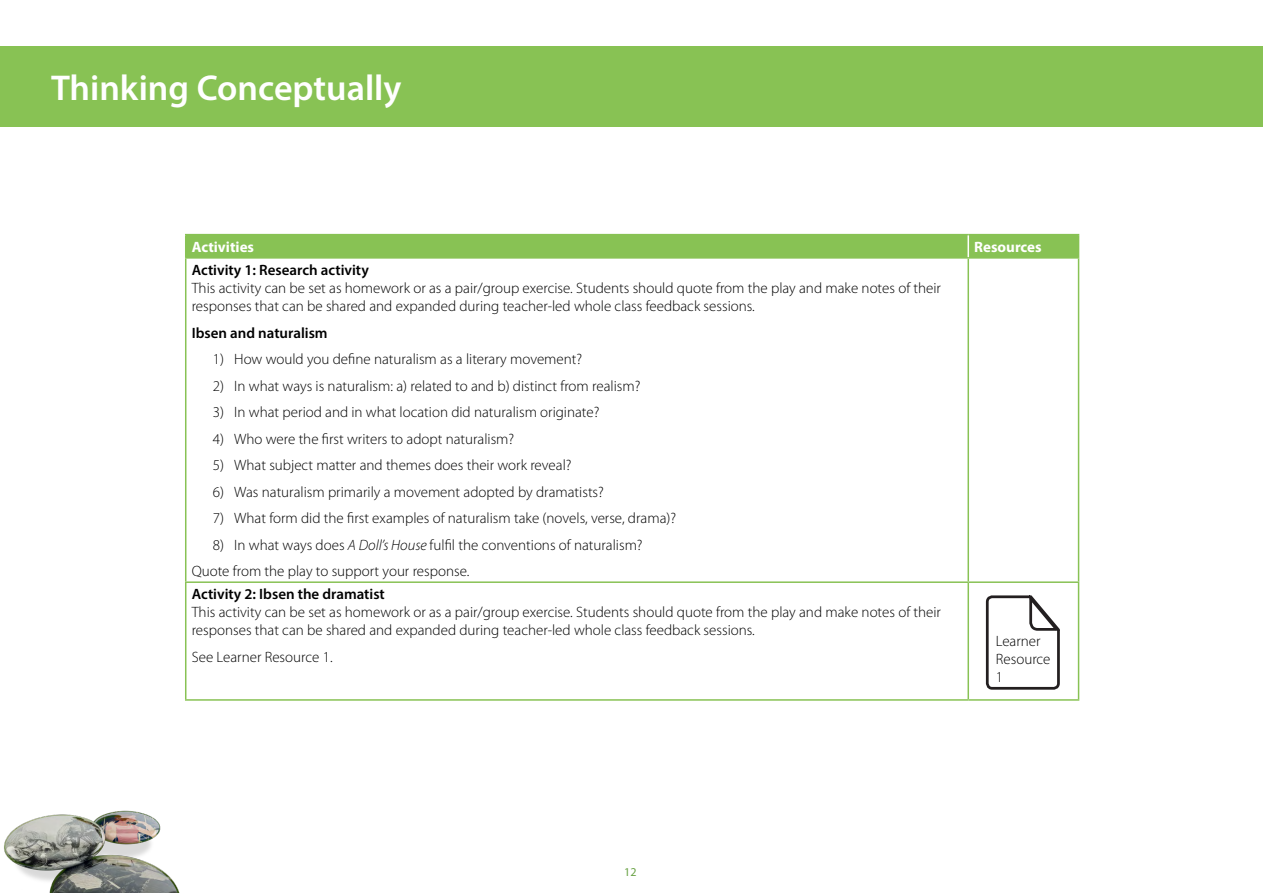
<style>
.page{position:relative;width:1263px;height:893px;background:#fff}
.page>*{position:absolute;margin:0;border:0;box-sizing:border-box;transform-origin:0 0}
.TConc_H1{font:600 36px "Myriad Pro";color:#fff}
.TConc_Body{font:300 15px/18px "Myriad Pro";color:#000}
.CC_H2{font:600 15px "Myriad Pro";color:#000}
.TCont_body{font:300 15px "Myriad Pro";color:#000}
.TCont_TableHeading{font:700 15px "Myriad Pro";color:#fff}
.TConc_Body-2{font:600 15px "Myriad Pro";color:#000}
.t1{font:12px "Myriad Pro";color:#69a245}
.s1{font-style:italic}
</style>
<div class="page">
<img style="left:4px;top:810px;width:176px;height:83px">
<hr style="left:185px;top:234px;width:783px;height:1px;background:#88c254">
<hr style="left:968px;top:234px;width:111px;height:1px;background:#88c254">
<div style="left:185px;top:235px;width:894px;height:22px;background:#88c254"></div>
<hr style="left:185px;top:257px;width:783px;height:2px;background:#88c254">
<hr style="left:968px;top:257px;width:111px;height:2px;background:#88c254">
<hr style="left:185px;top:259px;width:1px;height:322px;background:#88c254">
<hr style="left:967px;top:259px;width:2px;height:322px;background:#88c254">
<hr style="left:1078px;top:259px;width:1px;height:322px;background:#88c254">
<hr style="left:185px;top:581px;width:783px;height:2px;background:#88c254">
<hr style="left:185px;top:583px;width:1px;height:116px;background:#88c254">
<hr style="left:968px;top:581px;width:111px;height:2px;background:#88c254">
<hr style="left:967px;top:583px;width:2px;height:116px;background:#88c254">
<hr style="left:1078px;top:583px;width:1px;height:116px;background:#88c254">
<hr style="left:185px;top:699px;width:783px;height:2px;background:#88c254">
<hr style="left:968px;top:699px;width:111px;height:2px;background:#88c254">
<hr style="left:967px;top:235px;width:2px;height:22px;background:#fff">
<svg style="left:985px;top:595px;width:74px;height:95px"></svg>
<div style="left:0;top:47px;width:1263px;height:80px;background:#88c254"></div>
<h1 class="TConc_H1" style="left:51px;top:65px;width:352px">Thinking Conceptually</h1>
<p class="TCont_TableHeading" style="left:192px;top:237px;width:64px">Activities</p>
<p class="TCont_TableHeading" style="left:974px;top:237px;width:69px">Resources</p>
<h2 class="CC_H2" style="left:192px;top:261px;width:179px">Activity 1: Research activity</h2>
<p class="TConc_Body" style="left:192px;top:279px;width:751px">This activity can be set as homework or as a pair/group exercise. Students should quote from the play and make notes of their responses that can be shared and expanded during teacher-led whole class feedback sessions.</p>
<p class="TConc_Body-2" style="left:192px;top:323px;width:137px">Ibsen and naturalism</p>
<p class="TConc_Body" style="left:213px;top:350px;width:371px">1) How would you define naturalism as a literary movement?</p>
<p class="TConc_Body" style="left:213px;top:377px;width:429px">2) In what ways is naturalism: a) related to and b) distinct from realism?</p>
<p class="TConc_Body" style="left:213px;top:403px;width:388px">3) In what period and in what location did naturalism originate?</p>
<p class="TConc_Body" style="left:213px;top:430px;width:303px">4) Who were the first writers to adopt naturalism?</p>
<p class="TConc_Body" style="left:213px;top:456px;width:360px">5) What subject matter and themes does their work reveal?</p>
<p class="TConc_Body" style="left:213px;top:483px;width:392px">6) Was naturalism primarily a movement adopted by dramatists?</p>
<p class="TConc_Body" style="left:213px;top:509px;width:465px">7) What form did the first examples of naturalism take (novels, verse, drama)?</p>
<p class="TConc_Body" style="left:213px;top:536px;width:431px">8) In what ways does <span class="s1">A Doll’s House</span> fulfil the conventions of naturalism?</p>
<p class="TCont_body" style="left:192px;top:563px;width:279px">Quote from the play to support your response.</p>
<h2 class="CC_H2" style="left:192px;top:585px;width:195px">Activity 2: Ibsen the dramatist</h2>
<p class="TConc_Body" style="left:192px;top:604px;width:751px">This activity can be set as homework or as a pair/group exercise. Students should quote from the play and make notes of their responses that can be shared and expanded during teacher-led whole class feedback sessions.</p>
<p class="TConc_Body" style="left:192px;top:648px;width:142px">See Learner Resource 1.</p>
<p class="TConc_Body" style="left:996px;top:633px;width:56px">Learner<br>Resource<br>1</p>
<p class="t1" style="left:624px;top:865px;width:14px">12</p>
</div>
